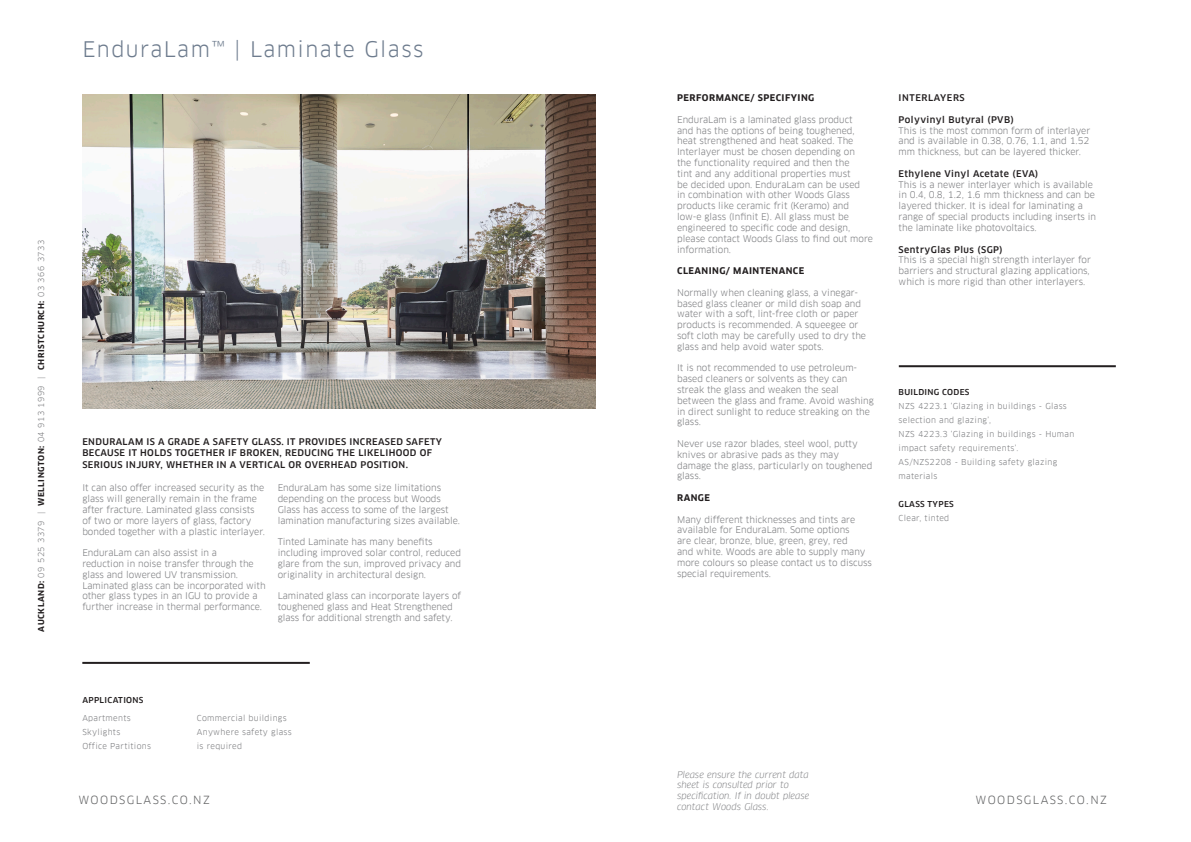
<style>
.page{position:relative;width:1191px;height:842px;background:#fff}
.page>*{position:absolute;margin:0;border:0;box-sizing:border-box;transform-origin:0 0}
.t1{font:21px "Clan Pro";letter-spacing:.07em;color:#6e7c8e}
.t2{font:11px "Clan Pro";letter-spacing:.13em;color:#606162}
.Main_Text{font:9px/10.8px "Clan Pro";color:#7a7b7e}
.t3{font:500 9px/10.8px "Clan Pro";letter-spacing:.04em;color:#231f20}
.t4{font:italic 9px/10.8px "Clan Pro";color:#7a7b7e}
.Paragraph_Title{font:700 9px "Clan Pro";letter-spacing:.05em;color:#231f20}
.t5{font:500 9px "Clan Pro";letter-spacing:.06em;color:#231f20}
.t6{font:8px/14px "Clan Pro";letter-spacing:.04em;color:#7a7b7e}
.Paragraph_Title-2{font:700 8px "Clan Pro";letter-spacing:.07em;color:#231f20}
.t7{font:500 8px "Clan Pro";letter-spacing:.04em;color:#231f20}
.s1{font-weight:400;color:#7a7b7e}
.s2{font-weight:500;color:#231f20}
</style>
<div class="page">
<img style="left:82px;top:94px;width:513px;height:315px">
<hr style="left:82px;top:662px;width:228px;height:2px;background:#231f20">
<hr style="left:898px;top:365px;width:217px;height:2px;background:#231f20">
<p class="Paragraph_Title-2" style="left:36px;top:631px;width:393px;rotate:-90deg">AUCKLAND: <span class="s1">09 525 3379 |</span> WELLINGTON: <span class="s1">04 913 1999 |</span> CHRISTCHURCH: <span class="s1">03 366 3733</span></p>
<p class="t1" style="left:82px;top:36px;width:342px">EnduraLam™ | Laminate Glass</p>
<p class="t3" style="left:82px;top:436px;width:361px">ENDURALAM IS A GRADE A SAFETY GLASS. IT PROVIDES INCREASED SAFETY<br>BECAUSE IT HOLDS TOGETHER IF BROKEN, REDUCING THE LIKELIHOOD OF</p>
<p class="t3" style="left:82px;top:459px;width:327px">SERIOUS INJURY, WHETHER IN A VERTICAL OR OVERHEAD POSITION.</p>
<p class="Main_Text" style="left:82px;top:483px;width:184px">It can also offer increased security as the glass will generally remain in the frame after fracture. Laminated glass consists of two or more layers of glass, factory bonded together with a plastic interlayer.</p>
<p class="Main_Text" style="left:82px;top:547px;width:185px">EnduraLam can also assist in a<br>reduction in noise transfer through the glass and lowered UV transmission.<br>Laminated glass can be incorporated with other glass types in an IGU to provide a further increase in thermal performance.</p>
<p class="Main_Text" style="left:278px;top:483px;width:184px">EnduraLam has some size limitations depending on the process but Woods Glass has access to some of the largest lamination manufacturing sizes available.</p>
<p class="Main_Text" style="left:278px;top:537px;width:185px">Tinted Laminate has many benefits including improved solar control, reduced glare from the sun, improved privacy and originality in architectural design.</p>
<p class="Main_Text" style="left:278px;top:591px;width:185px">Laminated glass can incorporate layers of toughened glass and Heat Strengthened glass for additional strength and safety.</p>
<p class="t7" style="left:82px;top:696px;width:63px">APPLICATIONS</p>
<p class="t6" style="left:82px;top:710px;width:70px">Apartments<br>Skylights<br>Office Partitions</p>
<p class="t6" style="left:197px;top:710px;width:96px">Commercial buildings<br>Anywhere safety glass is required</p>
<p class="Paragraph_Title" style="left:677px;top:93px;width:139px">PERFORMANCE/ SPECIFYING</p>
<p class="Main_Text" style="left:677px;top:114px;width:197px">EnduraLam is a laminated glass product<br>and has the options of being toughened, heat strengthened and heat soaked. The Interlayer must be chosen depending on<br>the functionality required and then the<br>tint and any additional properties must<br>be decided upon. EnduraLam can be used<br>in combination with other Woods Glass products like ceramic frit (Keramo) and low-e glass (Infinit E). All glass must be engineered to specific code and design, please contact Woods Glass to find out more information.</p>
<p class="Paragraph_Title" style="left:677px;top:266px;width:129px">CLEANING/ MAINTENANCE</p>
<p class="Main_Text" style="left:677px;top:287px;width:190px">Normally when cleaning glass, a vinegar&shy;based glass cleaner or mild dish soap and water with a soft, lint-free cloth or paper products is recommended. A squeegee or soft cloth may be carefully used to dry the glass and help avoid water spots.</p>
<p class="Main_Text" style="left:677px;top:363px;width:198px">It is not recommended to use petroleum&shy;based cleaners or solvents as they can streak the glass and weaken the seal between the glass and frame. Avoid washing in direct sunlight to reduce streaking on the glass.</p>
<p class="Main_Text" style="left:677px;top:438px;width:197px">Never use razor blades, steel wool, putty knives or abrasive pads as they may damage the glass, particularly on toughened glass.</p>
<p class="Paragraph_Title" style="left:677px;top:492px;width:34px">RANGE</p>
<p class="Main_Text" style="left:677px;top:514px;width:196px">Many different thicknesses and tints are available for EnduraLam. Some options<br>are clear, bronze, blue, green, grey, red<br>and white. Woods are able to supply many more colours so please contact us to discuss special requirements.</p>
<p class="t5" style="left:898px;top:93px;width:68px">INTERLAYERS</p>
<p class="Main_Text" style="left:898px;top:114px;width:193px"><span class="s2">Polyvinyl Butyral (PVB)<br></span>This is the most common form of interlayer and is available in 0.38, 0.76, 1.1, and 1.52 mm thickness, but can be layered thicker.</p>
<p class="Main_Text" style="left:898px;top:168px;width:199px"><span class="s2">Ethylene Vinyl Acetate (EVA)<br></span>This is a newer interlayer which is available in 0.4, 0.8, 1.2, 1.6 mm thickness and can be layered thicker. It is ideal for laminating a range of special products including inserts in the laminate like photovoltaics.</p>
<p class="Main_Text" style="left:898px;top:244px;width:194px"><span class="s2">SentryGlas Plus (SGP)<br></span>This is a special high strength interlayer for barriers and structural glazing applications, which is more rigid than other interlayers.</p>
<p class="t7" style="left:898px;top:387px;width:72px">BUILDING CODES</p>
<p class="t6" style="left:898px;top:399px;width:170px">NZS 4223.1 ‘Glazing in buildings - Glass selection and glazing’,</p>
<p class="t6" style="left:898px;top:427px;width:177px">NZS 4223.3 ‘Glazing in buildings - Human impact safety requirements’.</p>
<p class="t6" style="left:898px;top:455px;width:160px">AS/NZS2208 - Building safety glazing materials</p>
<p class="t7" style="left:898px;top:499px;width:57px">GLASS TYPES</p>
<p class="t6" style="left:898px;top:511px;width:52px">Clear, tinted</p>
<p class="t4" style="left:677px;top:769px;width:134px">Please ensure the current data sheet is consulted prior to specification. If in doubt please contact Woods Glass.</p>
<p class="t2" style="left:78px;top:793px;width:133px">WOODSGLASS.CO.NZ</p>
<p class="t2" style="left:975px;top:793px;width:133px">WOODSGLASS.CO.NZ</p>
</div>
